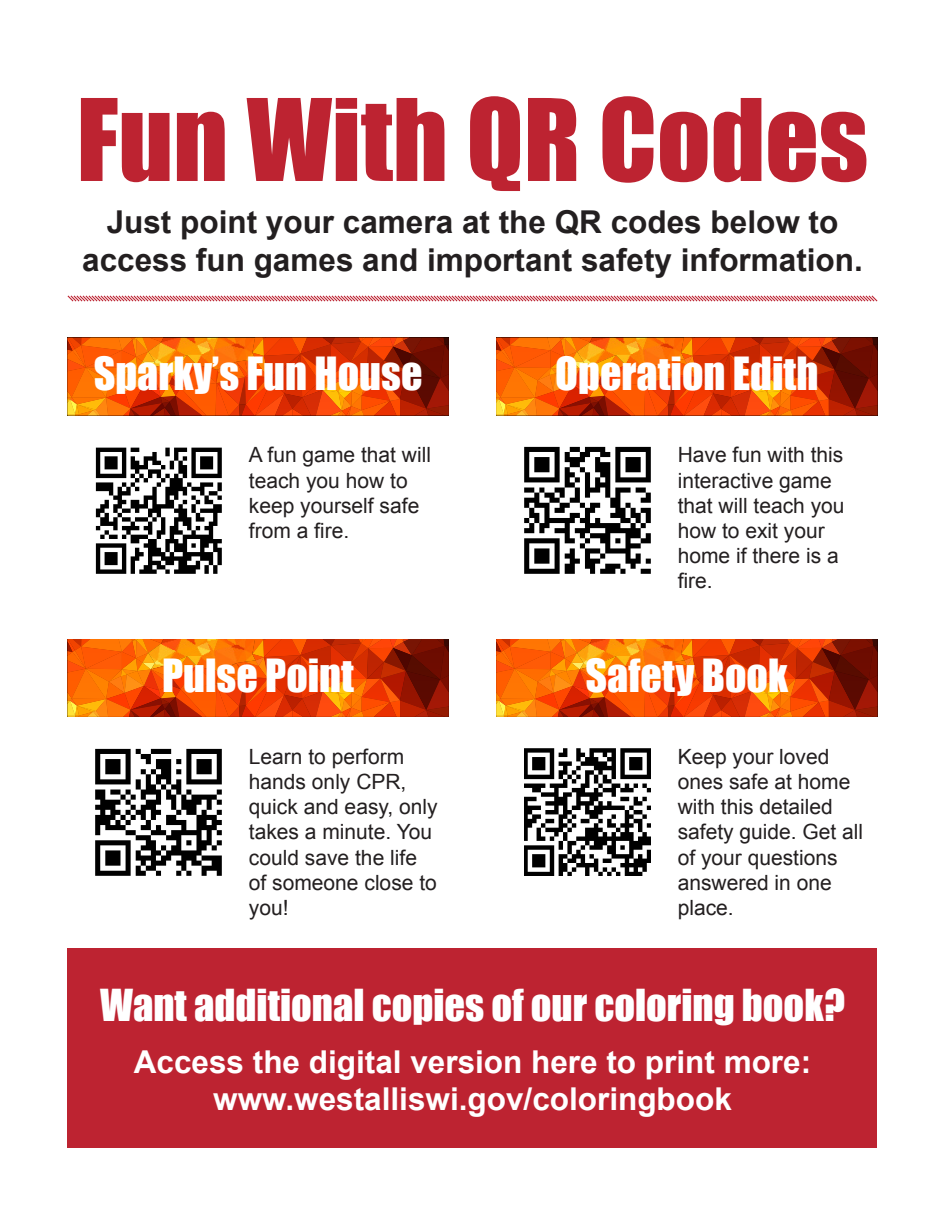
<style>
.page{position:relative;width:945px;height:1215px;background:#fff}
.page>*{position:absolute;margin:0;border:0;box-sizing:border-box;transform-origin:0 0}
.t1{font:105px "Impact";color:#bd2331}
.t2{font:42px "Impact";color:#fff}
.t3{font:40.5px "Impact";color:#fff}
.t4{font:700 31.5px "Arial";color:#231f20}
.t5{font:700 31.5px "Arial";color:#fff}
.t6{font:21px/25.2px "Arial";color:#231f20}
</style>
<div class="page">
<div style="left:68px;top:948px;width:810px;height:200px;background:#bd2331"></div>
<svg style="left:67px;top:295px;width:811px;height:7px"></svg>
<svg style="left:68px;top:639px;width:381px;height:78px;background:#da4402"></svg>
<img style="left:148px;top:639px;width:108px;height:32px">
<svg style="left:496px;top:639px;width:382px;height:78px;background:#da4402"></svg>
<img style="left:577px;top:639px;width:107px;height:32px">
<img style="left:524px;top:748px;width:127px;height:128px">
<img style="left:524px;top:447px;width:127px;height:127px">
<img style="left:96px;top:748px;width:126px;height:128px">
<svg style="left:496px;top:338px;width:382px;height:77px;background:#da4402"></svg>
<img style="left:577px;top:338px;width:107px;height:32px">
<img style="left:96px;top:447px;width:126px;height:127px">
<svg style="left:68px;top:338px;width:381px;height:77px;background:#da4402"></svg>
<img style="left:148px;top:338px;width:108px;height:32px">
<p class="t1" style="left:77px;top:58px;width:793px">Fun With QR Codes</p>
<p class="t4" style="left:107px;top:201px;width:733px">Just point your camera at the QR codes below to</p>
<p class="t4" style="left:82px;top:239px;width:782px">access fun games and important safety information.</p>
<p class="t2" style="left:94px;top:341px;width:330px">Sparky’s Fun House</p>
<p class="t6" style="left:249px;top:443px;width:184px">A fun game that will teach you how to keep yourself safe from a fire.</p>
<p class="t2" style="left:555px;top:341px;width:265px">Operation Edith</p>
<p class="t6" style="left:678px;top:443px;width:168px">Have fun with this interactive game that will teach you how to exit your home if there is a fire.</p>
<p class="t2" style="left:162px;top:643px;width:193px">Pulse Point</p>
<p class="t2" style="left:586px;top:643px;width:204px">Safety Book</p>
<p class="t6" style="left:249px;top:744px;width:190px">Learn to perform hands only CPR, quick and easy, only takes a minute. You could save the life of someone close to you!</p>
<p class="t6" style="left:678px;top:744px;width:187px">Keep your loved ones safe at home with this detailed safety guide. Get all of your questions answered in one place.</p>
<p class="t3" style="left:100px;top:974px;width:746px">Want additional copies of our coloring book?</p>
<p class="t5" style="left:134px;top:1041px;width:679px">Access the digital version here to print more:</p>
<p class="t5" style="left:213px;top:1079px;width:520px">www.westalliswi.gov/coloringbook</p>
</div>
